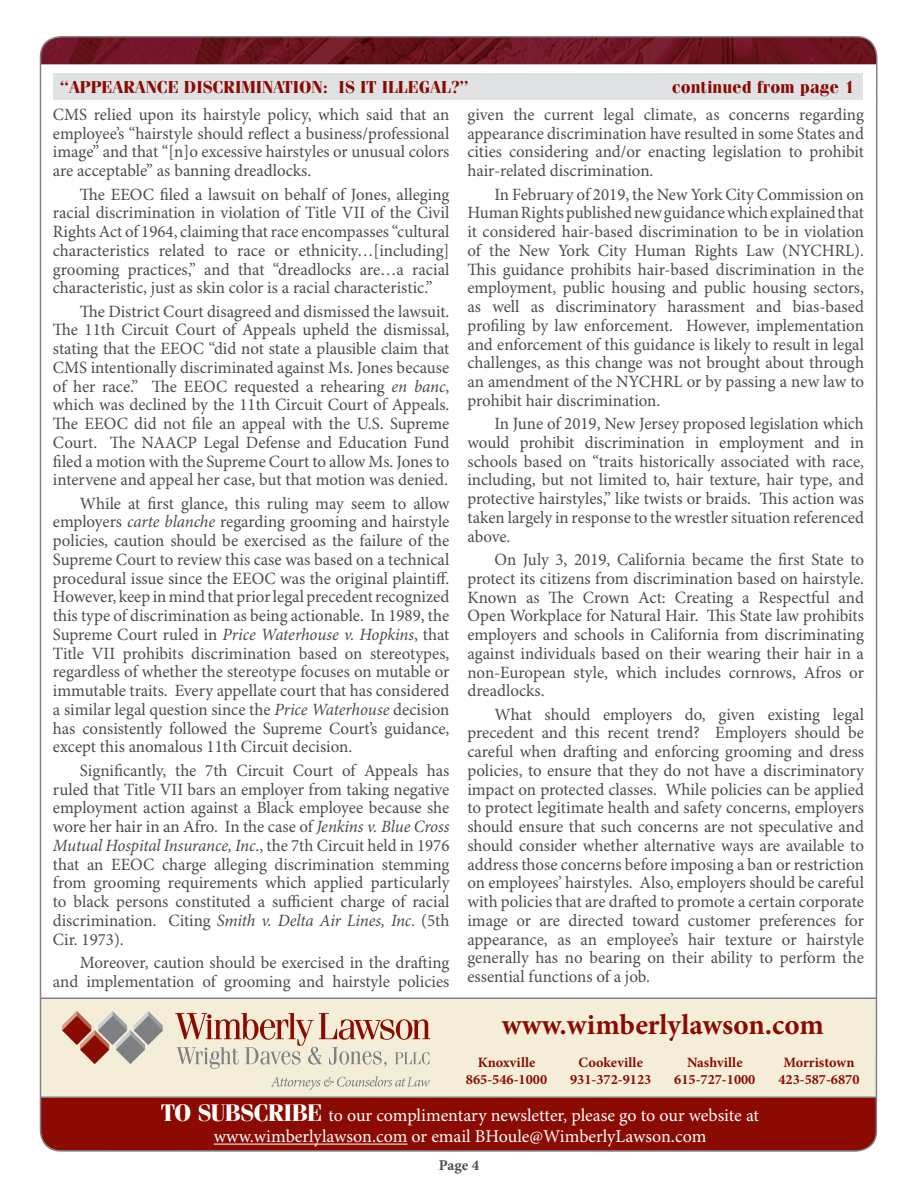
<style>
.page{position:relative;width:918px;height:1188px;background:#fff}
.page>*{position:absolute;margin:0;border:0;box-sizing:border-box;transform-origin:0 0}
.t1{font:700 28.95px "Minion Pro";color:#8b0a02}
.t2{font:18px/21px "Minion Pro";letter-spacing:-.005em;color:#fff;text-align:center}
.t3{font:17.25px/18.8px "Minion Pro";color:#4b4c4d;text-align:justify}
.t4{font:700 17.25px "Fenice";color:#8b0a02}
.t5{font:700 15px "Minion Pro";color:#4b4c4d}
.t6{font:700 14.25px/17.1px "Minion Pro";color:#8b0a02;text-align:center}
.s1{font-style:italic}
.s2{font-family:"Fenice";font-weight:700;font-size:24px}
</style>
<div class="page">
<div style="left:40px;top:998px;width:836px;height:99px;background:#f4eed8"></div>
<div style="left:39px;top:1097px;width:836px;height:54px;background:#8b0a02"></div>
<hr style="left:214px;top:1144px;width:194px;height:1px;background:#fff">
<hr style="left:40px;top:1097px;width:836px;height:1px;background:#7e8083">
<hr style="left:40px;top:998px;width:836px;height:1px;background:#7e8083">
<svg style="left:62px;top:1011px;width:101px;height:53px"></svg>
<svg style="left:271px;top:1076px;width:159px;height:14px"></svg>
<svg style="left:175px;top:1013px;width:255px;height:56px"></svg>
<div style="left:53px;top:73px;width:810px;height:27px;background:#e1e2e4"></div>
<img style="left:40px;top:37px;width:835px;height:27px">
<p class="t4" style="left:60px;top:77px;width:411px">“APPEARANCE DISCRIMINATION: IS IT ILLEGAL?”</p>
<p class="t4" style="left:672px;top:77px;width:184px">continued from page 1</p>
<p class="t3" style="left:53px;top:106px;width:398px">CMS relied upon its hairstyle policy, which said that an employee’s “hairstyle should reflect a business/professional image” and that “[n]o excessive hairstyles or unusual colors are acceptable” as banning dreadlocks.</p>
<p class="t3" style="left:53px;top:185px;width:398px;text-indent:27px">The EEOC filed a lawsuit on behalf of Jones, alleging racial discrimination in violation of Title VII of the Civil Rights Act of 1964, claiming that race encompasses “cultural characteristics related to race or ethnicity…[including] grooming practices,” and that “dreadlocks are…a racial characteristic, just as skin color is a racial characteristic.”</p>
<p class="t3" style="left:53px;top:302px;width:398px;text-indent:27px">The District Court disagreed and dismissed the lawsuit.<br>The 11th Circuit Court of Appeals upheld the dismissal, stating that the EEOC “did not state a plausible claim that CMS intentionally discriminated against Ms. Jones because of her race.” The EEOC requested a rehearing <span class="s1">en banc</span>, which was declined by the 11th Circuit Court of Appeals.<br>The EEOC did not file an appeal with the U.S. Supreme Court. The NAACP Legal Defense and Education Fund filed a motion with the Supreme Court to allow Ms. Jones to intervene and appeal her case, but that motion was denied.</p>
<p class="t3" style="left:53px;top:495px;width:398px;text-indent:27px">While at first glance, this ruling may seem to allow employers <span class="s1">carte blanche</span> regarding grooming and hairstyle policies, caution should be exercised as the failure of the Supreme Court to review this case was based on a technical procedural issue since the EEOC was the original plaintiff.<br>However, keep in mind that prior legal precedent recognized this type of discrimination as being actionable. In 1989, the Supreme Court ruled in <span class="s1">Price Waterhouse v. Hopkins</span>, that Title VII prohibits discrimination based on stereotypes, regardless of whether the stereotype focuses on mutable or immutable traits. Every appellate court that has considered a similar legal question since the <span class="s1">Price Waterhouse</span> decision has consistently followed the Supreme Court’s guidance, except this anomalous 11th Circuit decision.</p>
<p class="t3" style="left:53px;top:762px;width:398px;text-indent:27px">Significantly, the 7th Circuit Court of Appeals has ruled that Title VII bars an employer from taking negative employment action against a Black employee because she wore her hair in an Afro. In the case of <span class="s1">Jenkins v. Blue Cross Mutual Hospital Insurance, Inc</span>., the 7th Circuit held in 1976 that an EEOC charge alleging discrimination stemming from grooming requirements which applied particularly to black persons constituted a sufficient charge of racial discrimination. Citing <span class="s1">Smith v. Delta Air Lines, Inc.</span> (5th Cir. 1973).</p>
<p class="t3" style="left:53px;top:954px;width:398px;text-align:right">Moreover, caution should be exercised in the drafting and implementation of grooming and hairstyle policies</p>
<p class="t3" style="left:467px;top:106px;width:398px">given the current legal climate, as concerns regarding appearance discrimination have resulted in some States and cities considering and/or enacting legislation to prohibit hair-related discrimination.</p>
<p class="t3" style="left:467px;top:185px;width:398px;text-indent:27px">In February of 2019, the New York City Commission on Human Rights published new guidance which explained that it considered hair-based discrimination to be in violation of the New York City Human Rights Law (NYCHRL).<br>This guidance prohibits hair-based discrimination in the employment, public housing and public housing sectors, as well as discriminatory harassment and bias-based profiling by law enforcement. However, implementation and enforcement of this guidance is likely to result in legal challenges, as this change was not brought about through an amendment of the NYCHRL or by passing a new law to prohibit hair discrimination.</p>
<p class="t3" style="left:467px;top:415px;width:398px;text-indent:27px">In June of 2019, New Jersey proposed legislation which would prohibit discrimination in employment and in schools based on “traits historically associated with race, including, but not limited to, hair texture, hair type, and protective hairstyles,” like twists or braids. This action was taken largely in response to the wrestler situation referenced above.</p>
<p class="t3" style="left:467px;top:551px;width:398px;text-indent:27px">On July 3, 2019, California became the first State to protect its citizens from discrimination based on hairstyle.<br>Known as The Crown Act: Creating a Respectful and Open Workplace for Natural Hair. This State law prohibits employers and schools in California from discriminating against individuals based on their wearing their hair in a non-European style, which includes cornrows, Afros or dreadlocks.</p>
<p class="t3" style="left:467px;top:705px;width:398px;text-indent:27px">What should employers do, given existing legal precedent and this recent trend? Employers should be careful when drafting and enforcing grooming and dress policies, to ensure that they do not have a discriminatory impact on protected classes. While policies can be applied to protect legitimate health and safety concerns, employers should ensure that such concerns are not speculative and should consider whether alternative ways are available to address those concerns before imposing a ban or restriction on employees’ hairstyles. Also, employers should be careful with policies that are drafted to promote a certain corporate image or are directed toward customer preferences for appearance, as an employee’s hair texture or hairstyle generally has no bearing on their ability to perform the essential functions of a job.</p>
<h1 class="t1" style="left:502px;top:1004px;width:324px">www.wimberlylawson.com</h1>
<p class="t6" style="left:466px;top:1054px;width:83px">Knoxville<br>865-546-1000</p>
<p class="t6" style="left:570px;top:1054px;width:83px">Cookeville<br>931-372-9123</p>
<p class="t6" style="left:674px;top:1054px;width:83px">Nashville<br>615-727-1000</p>
<p class="t6" style="left:778px;top:1054px;width:83px">Morristown<br>423-587-6870</p>
<p class="t2" style="left:161px;top:1106px;width:599px"><span class="s2">TO SUBSCRIBE</span> to our complimentary newsletter, please go to our website at www.wimberlylawson.com or email BHoule@WimberlyLawson.com</p>
<p class="t5" style="left:439px;top:1155px;width:42px">Page 4</p>
</div>
